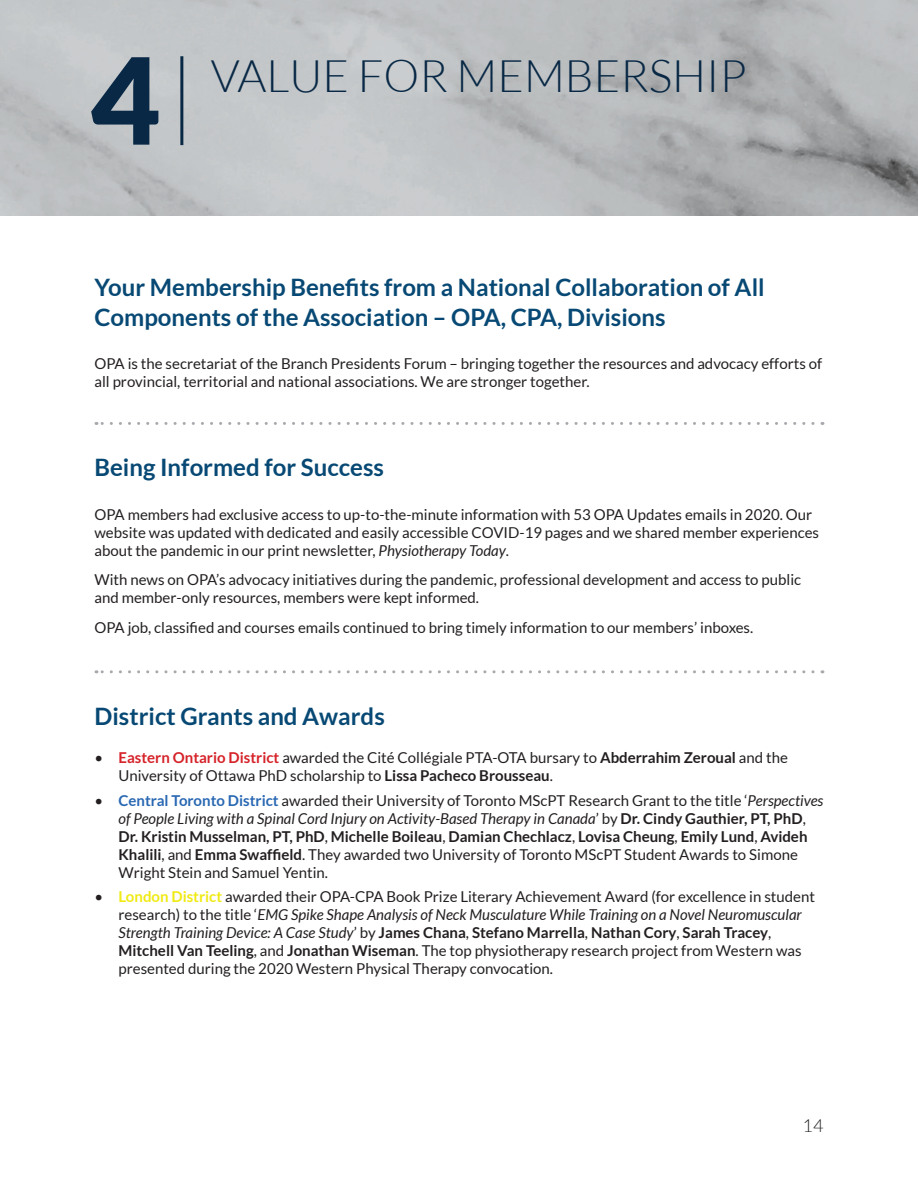
<style>
.page{position:relative;width:918px;height:1188px;background:#fff}
.page>*{position:absolute;margin:0;border:0;box-sizing:border-box;transform-origin:0 0}
.t1{font:900 120px "Lato";color:#082845}
.t2{font:300 45px "Lato";color:#082845}
.t3{font:700 24px/30px "Lato";color:#074974}
.t4{font:300 18px "Lato";color:#231f20}
.OPA_Basic_Paragraph{font:15px/18px "Lato";color:#231f20}
.s1{font-style:italic}
.s2{font-weight:700;color:#d62229}
.s3{font-weight:700}
.s4{font-weight:700;color:#2968b3}
.s5{font-weight:700;color:#f0ea14}
</style>
<div class="page">
<img style="left:0;top:0;width:918px;height:215px">
<hr style="left:180px;top:56px;width:3px;height:89px;background:#082845">
<svg style="left:96px;top:422px;width:717px;height:3px"></svg>
<svg style="left:96px;top:670px;width:717px;height:3px"></svg>
<p class="t1" style="left:91px;top:30px;width:71px">4</p>
<p class="t2" style="left:211px;top:52px;width:537px">VALUE FOR MEMBERSHIP</p>
<h2 class="t3" style="left:94px;top:272px;width:672px">Your Membership Benefits from a National Collaboration of All<br>Components of the Association – OPA, CPA, Divisions</h2>
<p class="OPA_Basic_Paragraph" style="left:94px;top:355px;width:729px">OPA is the secretariat of the Branch Presidents Forum – bringing together the resources and advocacy efforts of all provincial, territorial and national associations. We are stronger together.</p>
<h2 class="t3" style="left:94px;top:452px;width:291px">Being Informed for Success</h2>
<p class="OPA_Basic_Paragraph" style="left:94px;top:505px;width:726px">OPA members had exclusive access to up-to-the-minute information with 53 OPA Updates emails in 2020. Our website was updated with dedicated and easily accessible COVID-19 pages and we shared member experiences about the pandemic in our print newsletter, <span class="s1">Physiotherapy Today</span>.</p>
<p class="OPA_Basic_Paragraph" style="left:94px;top:571px;width:708px">With news on OPA’s advocacy initiatives during the pandemic, professional development and access to public and member-only resources, members were kept informed.</p>
<p class="OPA_Basic_Paragraph" style="left:94px;top:619px;width:660px">OPA job, classified and courses emails continued to bring timely information to our members’ inboxes.</p>
<h2 class="t3" style="left:94px;top:700px;width:292px">District Grants and Awards</h2>
<p class="OPA_Basic_Paragraph" style="left:118px;top:748px;width:671px;text-indent:-24px">• <span class="s2">Eastern Ontario District</span> awarded the Cité Collégiale PTA-OTA bursary to <span class="s3">Abderrahim Zeroual</span> and the<br>University of Ottawa PhD scholarship to <span class="s3">Lissa Pacheco Brousseau</span>.</p>
<p class="OPA_Basic_Paragraph" style="left:118px;top:791px;width:707px;text-indent:-24px">• <span class="s4">Central Toronto District</span> awarded their University of Toronto MScPT Research Grant to the title ‘<span class="s1">Perspectives of People Living with a Spinal Cord Injury on Activity-Based Therapy in Canada</span>’ by <span class="s3">Dr. Cindy Gauthier, PT, PhD</span>, <span class="s3">Dr. Kristin Musselman, PT, PhD</span>, <span class="s3">Michelle Boileau</span>, <span class="s3">Damian Chechlacz</span>, <span class="s3">Lovisa Cheung</span>, <span class="s3">Emily Lund</span>, <span class="s3">Avideh Khalili</span>, and <span class="s3">Emma Swaffield</span>. They awarded two University of Toronto MScPT Student Awards to Simone Wright Stein and Samuel Yentin.</p>
<p class="OPA_Basic_Paragraph" style="left:118px;top:888px;width:698px;text-indent:-24px">• <span class="s5">London District</span> awarded their OPA-CPA Book Prize Literary Achievement Award (for excellence in student research) to the title ‘<span class="s1">EMG Spike Shape Analysis of Neck Musculature While Training on a Novel Neuromuscular Strength Training Device: A Case Study</span>’ by <span class="s3">James Chana</span>, <span class="s3">Stefano Marrella</span>, <span class="s3">Nathan Cory</span>, <span class="s3">Sarah Tracey</span>, <span class="s3">Mitchell Van Teeling</span>, and <span class="s3">Jonathan Wiseman</span>. The top physiotherapy research project from Western was presented during the 2020 Western Physical Therapy convocation.</p>
<p class="t4" style="left:803px;top:1116px;width:22px">14</p>
</div>
